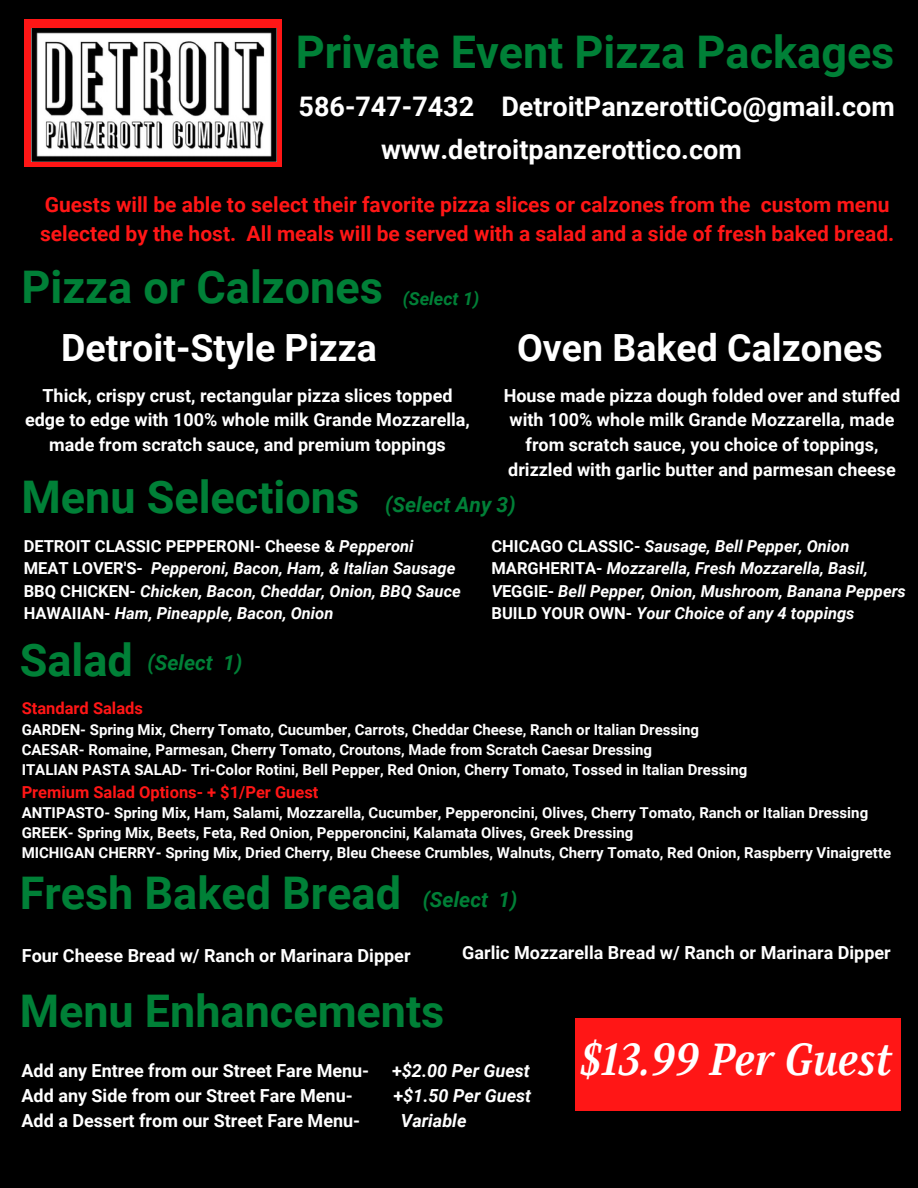
<style>
.page{position:relative;width:918px;height:1188px;background:#000}
.page>*{position:absolute;margin:0;border:0;box-sizing:border-box;transform-origin:0 0}
.t1{font:italic 700 46.2px "Singel";color:#fff}
.t2{font:700 45px "Roboto";color:#008037}
.t3{font:700 37.5px "Roboto";color:#fff}
.t4{font:700 27px/42.8px "Roboto";color:#fff}
.t5{font:700 21px/29.2px "Roboto";color:#ff1616}
.t6{font:italic 700 21px "Roboto";color:#008037}
.t7{font:700 18px/24.8px "Roboto";color:#fff;text-align:center}
.t8{font:italic 700 18px "Roboto";color:#fff}
.t9{font:italic 700 18px "Roboto";color:#008037}
.t10{font:italic 700 16.5px/22.5px "Roboto";color:#fff}
.t11{font:700 16.5px "Roboto";color:#ff1616}
.t12{font:700 15px/20.2px "Roboto";color:#fff}
.s1{font-style:normal}
</style>
<div class="page">
<div style="left:24px;top:19px;width:258px;height:147px;background:#ff1616"></div>
<img style="left:32px;top:28px;width:244px;height:133px">
<div style="left:575px;top:1018px;width:325px;height:92px;background:#ff1616"></div>
<h2 class="t2" style="left:296px;top:26px;width:600px">Private Event Pizza Packages</h2>
<h3 class="t4" style="left:381px;top:86px;width:515px;text-indent:-82px">586-747-7432 DetroitPanzerottiCo@gmail.com www.detroitpanzerottico.com</h3>
<h3 class="t5" style="left:40px;top:190px;width:856px">Guests will be able to select their favorite pizza slices or calzones from the custom menu selected by the host. All meals will be served with a salad and a side of fresh baked bread.</h3>
<h2 class="t2" style="left:22px;top:261px;width:363px">Pizza or Calzones</h2>
<p class="t9" style="left:403px;top:288px;width:78px">(Select 1)</p>
<h3 class="t3" style="left:61px;top:326px;width:317px">Detroit-Style Pizza</h3>
<h3 class="t3" style="left:517px;top:326px;width:367px">Oven Baked Calzones</h3>
<p class="t7" style="left:25px;top:383px;width:446px">Thick, crispy crust, rectangular pizza slices topped edge to edge with 100% whole milk Grande Mozzarella, made from scratch sauce, and premium toppings</p>
<p class="t7" style="left:504px;top:383px;width:398px">House made pizza dough folded over and stuffed with 100% whole milk Grande Mozzarella, made from scratch sauce, you choice of toppings, drizzled with garlic butter and parmesan cheese</p>
<h2 class="t2" style="left:22px;top:471px;width:339px">Menu Selections</h2>
<p class="t10" style="left:24px;top:535px;width:439px"><span class="s1">DETROIT CLASSIC PEPPERONI- Cheese &amp;</span> Pepperoni <span class="s1">MEAT LOVER'S-</span> Pepperoni, Bacon, Ham, &amp; Italian Sausage <span class="s1">BBQ CHICKEN-</span> Chicken, Bacon, Cheddar, Onion, BBQ Sauce <span class="s1">HAWAIIAN-</span> Ham, Pineapple, Bacon, Onion</p>
<p class="t10" style="left:491px;top:535px;width:416px"><span class="s1">CHICAGO CLASSIC-</span> Sausage, Bell Pepper, Onion <span class="s1">MARGHERITA-</span> Mozzarella, Fresh Mozzarella, Basil, V<span class="s1">EGGIE-</span> Bell Pepper, Onion, Mushroom, Banana Peppers <span class="s1">BUILD YOUR OWN-</span> Your Choice of any 4 toppings</p>
<h3 class="t6" style="left:385px;top:493px;width:132px">(Select Any 3)</h3>
<h2 class="t2" style="left:20px;top:634px;width:115px">Salad</h2>
<h3 class="t6" style="left:148px;top:650px;width:96px">(Select 1)</h3>
<p class="t11" style="left:22px;top:699px;width:123px">Standard Salads</p>
<p class="t12" style="left:22px;top:719px;width:727px">GARDEN- Spring Mix, Cherry Tomato, Cucumber, Carrots, Cheddar Cheese, Ranch or Italian Dressing<br>CAESAR- Romaine, Parmesan, Cherry Tomato, Croutons, Made from Scratch Caesar Dressing<br>ITALIAN PASTA SALAD- Tri-Color Rotini, Bell Pepper, Red Onion, Cherry Tomato, Tossed in Italian Dressing</p>
<p class="t11" style="left:22px;top:782px;width:298px">Premium Salad Options- + $1/Per Guest</p>
<p class="t12" style="left:22px;top:803px;width:871px">ANTIPASTO- Spring Mix, Ham, Salami, Mozzarella, Cucumber, Pepperoncini, Olives, Cherry Tomato, Ranch or Italian Dressing<br>GREEK- Spring Mix, Beets, Feta, Red Onion, Pepperoncini, Kalamata Olives, Greek Dressing<br>MICHIGAN CHERRY- Spring Mix, Dried Cherry, Bleu Cheese Crumbles, Walnuts, Cherry Tomato, Red Onion, Raspberry Vinaigrette</p>
<h2 class="t2" style="left:20px;top:868px;width:383px">Fresh Baked Bread</h2>
<h3 class="t6" style="left:423px;top:888px;width:96px">(Select 1)</h3>
<p class="t7" style="left:22px;top:943px;width:390px">Four Cheese Bread w/ Ranch or Marinara Dipper</p>
<p class="t7" style="left:462px;top:941px;width:430px">Garlic Mozzarella Bread w/ Ranch or Marinara Dipper</p>
<h2 class="t2" style="left:20px;top:986px;width:426px">Menu Enhancements</h2>
<p class="t7" style="left:22px;top:1059px;width:349px">Add any Entree from our Street Fare Menu-</p>
<p class="t8" style="left:392px;top:1060px;width:139px"><span class="s1">+</span>$2.00 Per Guest</p>
<p class="t7" style="left:22px;top:1083px;width:333px">Add any Side from our Street Fare Menu-</p>
<p class="t8" style="left:393px;top:1085px;width:139px"><span class="s1">+</span>$1.50 Per Guest</p>
<p class="t7" style="left:22px;top:1108px;width:340px">Add a Dessert from our Street Fare Menu-</p>
<p class="t8" style="left:401px;top:1110px;width:67px">Variable</p>
<h1 class="t1" style="left:580px;top:1031px;width:313px">$13.99 Per Guest</h1>
</div>
